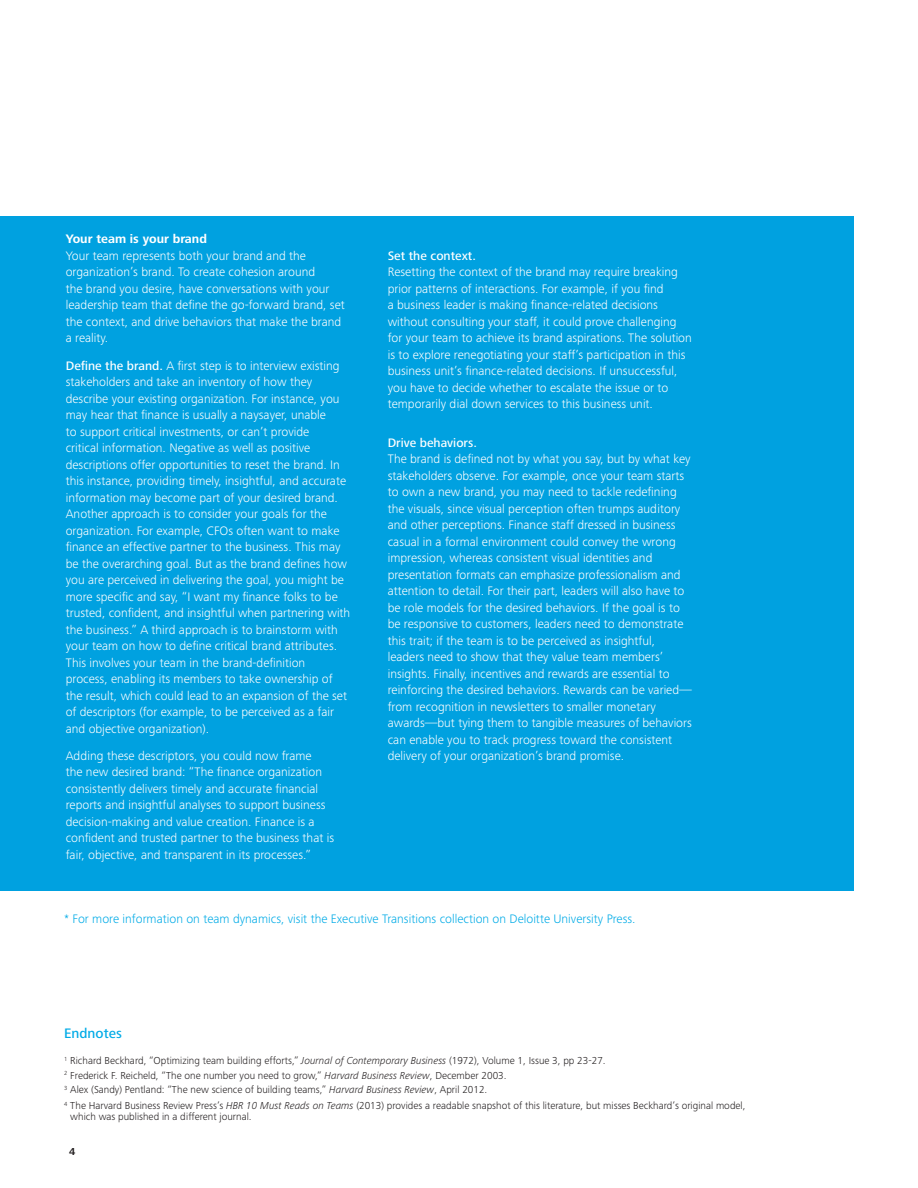
<style>
.page{position:relative;width:918px;height:1188px;background:#fff}
.page>*{position:absolute;margin:0;border:0;box-sizing:border-box;transform-origin:0 0}
._4_bodycopnew{font:500 14.25px "Frutiger Next Pro";color:#00abe7}
._4_bodycopnew-2{font:300 12.75px/16.5px "Frutiger Next Pro";color:#fff}
._4__bullet{font:300 12.75px "Frutiger Next Pro";color:#00abe7}
.t1{font:700 12.75px "Frutiger Next Pro";color:#fff}
.t2{font:500 12.75px "Frutiger Next Pro";color:#fff}
.t3{font:300 10.5px/10.5px "Frutiger Next Pro";color:#231f20}
.t4{font:700 10.5px "Frutiger Next Pro";color:#231f20}
.s1{font-weight:500}
.s2{font-style:italic}
</style>
<div class="page">
<div style="left:0;top:216px;width:854px;height:675px;background:#00a1e0"></div>
<p class="t1" style="left:66px;top:232px;width:143px">Your team is your brand</p>
<p class="_4_bodycopnew-2" style="left:66px;top:247px;width:281px">Your team represents both your brand and the organization’s brand. To create cohesion around<br>the brand you desire, have conversations with your leadership team that define the go-forward brand, set the context, and drive behaviors that make the brand a reality.</p>
<p class="_4_bodycopnew-2" style="left:66px;top:357px;width:286px"><span class="s1">Define the brand.</span> A first step is to interview existing stakeholders and take an inventory of how they describe your existing organization. For instance, you may hear that finance is usually a naysayer, unable<br>to support critical investments, or can’t provide<br>critical information. Negative as well as positive descriptions offer opportunities to reset the brand. In this instance, providing timely, insightful, and accurate information may become part of your desired brand.<br>Another approach is to consider your goals for the organization. For example, CFOs often want to make finance an effective partner to the business. This may be the overarching goal. But as the brand defines how you are perceived in delivering the goal, you might be more specific and say, “I want my finance folks to be trusted, confident, and insightful when partnering with the business.” A third approach is to brainstorm with your team on how to define critical brand attributes.<br>This involves your team in the brand-definition process, enabling its members to take ownership of the result, which could lead to an expansion of the set of descriptors (for example, to be perceived as a fair and objective organization).</p>
<p class="_4_bodycopnew-2" style="left:66px;top:747px;width:270px">Adding these descriptors, you could now frame<br>the new desired brand: “The finance organization consistently delivers timely and accurate financial reports and insightful analyses to support business decision-making and value creation. Finance is a confident and trusted partner to the business that is fair, objective, and transparent in its processes.”</p>
<p class="_4_bodycopnew-2" style="left:388px;top:247px;width:306px"><span class="s1">Set the context.<br></span>Resetting the context of the brand may require breaking prior patterns of interactions. For example, if you find<br>a business leader is making finance-related decisions without consulting your staff, it could prove challenging for your team to achieve its brand aspirations. The solution is to explore renegotiating your staff’s participation in this business unit’s finance-related decisions. If unsuccessful, you have to decide whether to escalate the issue or to temporarily dial down services to this business unit.</p>
<p class="t2" style="left:388px;top:435px;width:91px">Drive behaviors.</p>
<p class="_4_bodycopnew-2" style="left:388px;top:451px;width:306px">The brand is defined not by what you say, but by what key stakeholders observe. For example, once your team starts to own a new brand, you may need to tackle redefining the visuals, since visual perception often trumps auditory and other perceptions. Finance staff dressed in business casual in a formal environment could convey the wrong impression, whereas consistent visual identities and presentation formats can emphasize professionalism and attention to detail. For their part, leaders will also have to be role models for the desired behaviors. If the goal is to be responsive to customers, leaders need to demonstrate this trait; if the team is to be perceived as insightful, leaders need to show that they value team members’ insights. Finally, incentives and rewards are essential to reinforcing the desired behaviors. Rewards can be varied— from recognition in newsletters to smaller monetary awards—but tying them to tangible measures of behaviors can enable you to track progress toward the consistent delivery of your organization’s brand promise.</p>
<p class="_4__bullet" style="left:64px;top:911px;width:573px">* For more information on team dynamics, visit the Executive Transitions collection on Deloitte University Press.</p>
<p class="_4_bodycopnew" style="left:64px;top:1025px;width:59px">Endnotes</p>
<p class="t3" style="left:64px;top:1056px;width:543px"><sup>1</sup> Richard Beckhard, “Optimizing team building efforts,” <span class="s2">Journal of Contemporary Business</span> (1972), Volume 1, Issue 3, pp 23-27.</p>
<p class="t3" style="left:64px;top:1070px;width:444px"><sup>2</sup> Frederick F. Reicheld, “The one number you need to grow,” <span class="s2">Harvard Business Review</span>, December 2003.</p>
<p class="t3" style="left:64px;top:1085px;width:425px"><sup>3</sup> Alex (Sandy) Pentland: “The new science of building teams,” <span class="s2">Harvard Business Review</span>, April 2012.</p>
<p class="t3" style="left:70px;top:1100px;width:677px;text-indent:-6px"><sup>4</sup> The Harvard Business Review Press’s <span class="s2">HBR 10 Must Reads on Teams</span> (2013) provides a readable snapshot of this literature, but misses Beckhard’s original model, which was published in a different journal.</p>
<p class="t4" style="left:69px;top:1145px;width:8px">4</p>
</div>
